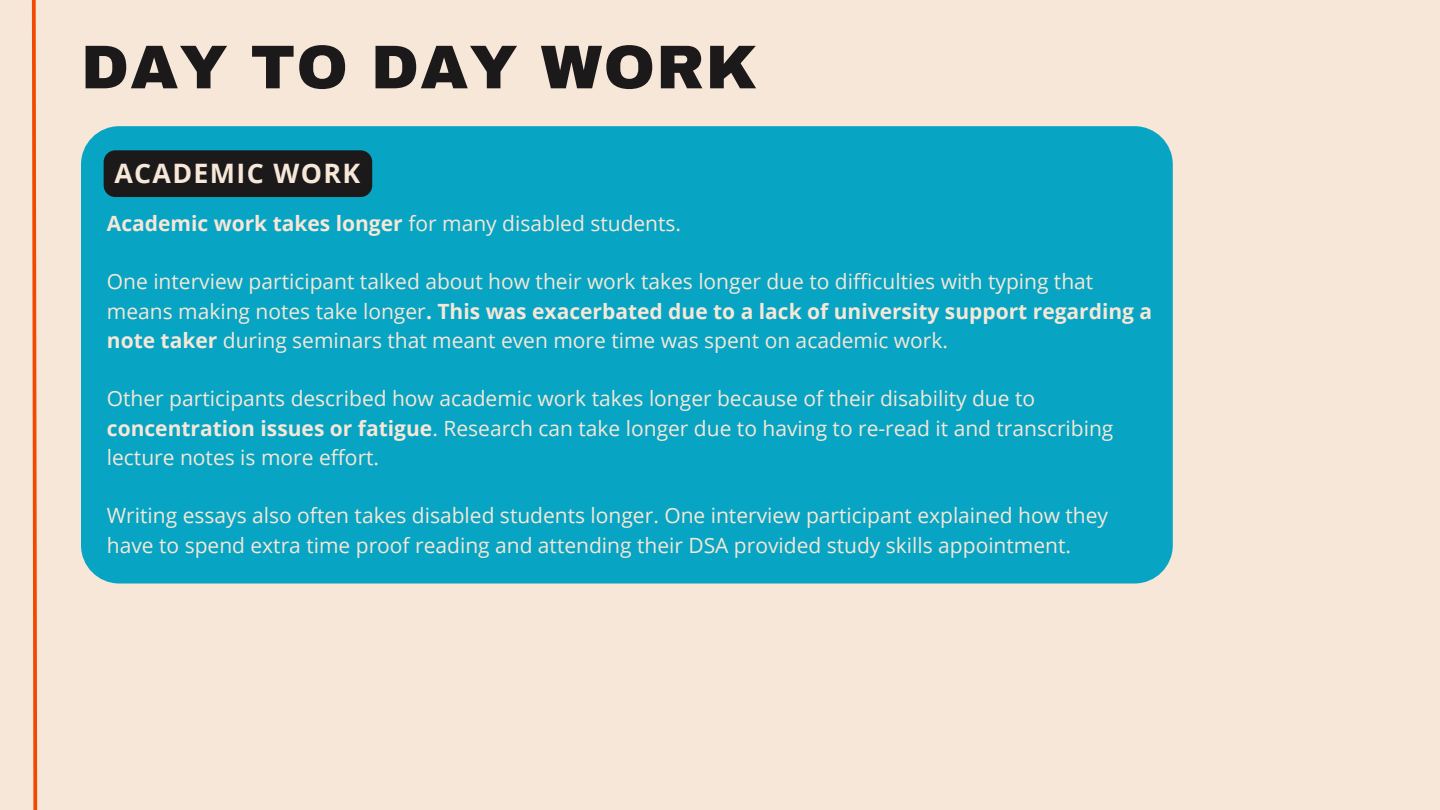
<style>
.page{position:relative;width:1440px;height:810px;background:#f6e7d8}
.page>*{position:absolute;margin:0;border:0;box-sizing:border-box;transform-origin:0 0}
.t1{font:900 61.8px "Archivo";letter-spacing:.02em;color:#1c191a}
.t2{font:700 26.8px "Open Sans";letter-spacing:.05em;color:#f6e7d8}
.t3{font:21px/29.2px "Open Sans";color:#f6e7d8}
.s1{font-weight:700}
</style>
<div class="page">
<div style="left:81px;top:126px;width:1092px;height:458px;background:#07a5c3;border-radius:38px"></div>
<svg style="left:31px;top:0;width:7px;height:810px"></svg>
<div style="left:104px;top:150px;width:268px;height:47px;background:#1c191a"></div>
<h1 class="t1" style="left:81px;top:34px;width:678px">DAY TO DAY WORK</h1>
<h2 class="t2" style="left:114px;top:155px;width:247px">ACADEMIC WORK</h2>
<p class="t3" style="left:107px;top:208px;width:576px"><span class="s1">Academic work takes longer</span> for many disabled students.</p>
<p class="t3" style="left:107px;top:267px;width:1047px">One interview participant talked about how their work takes longer due to difficulties with typing that means making notes take longer<span class="s1">. This was exacerbated due to a lack of university support regarding a note taker</span> during seminars that meant even more time was spent on academic work.</p>
<p class="t3" style="left:107px;top:384px;width:1008px">Other participants described how academic work takes longer because of their disability due to <span class="s1">concentration issues or fatigue</span>. Research can take longer due to having to re-read it and transcribing lecture notes is more effort.</p>
<p class="t3" style="left:107px;top:501px;width:1003px">Writing essays also often takes disabled students longer. One interview participant explained how they have to spend extra time proof reading and attending their DSA provided study skills appointment.</p>
</div>
